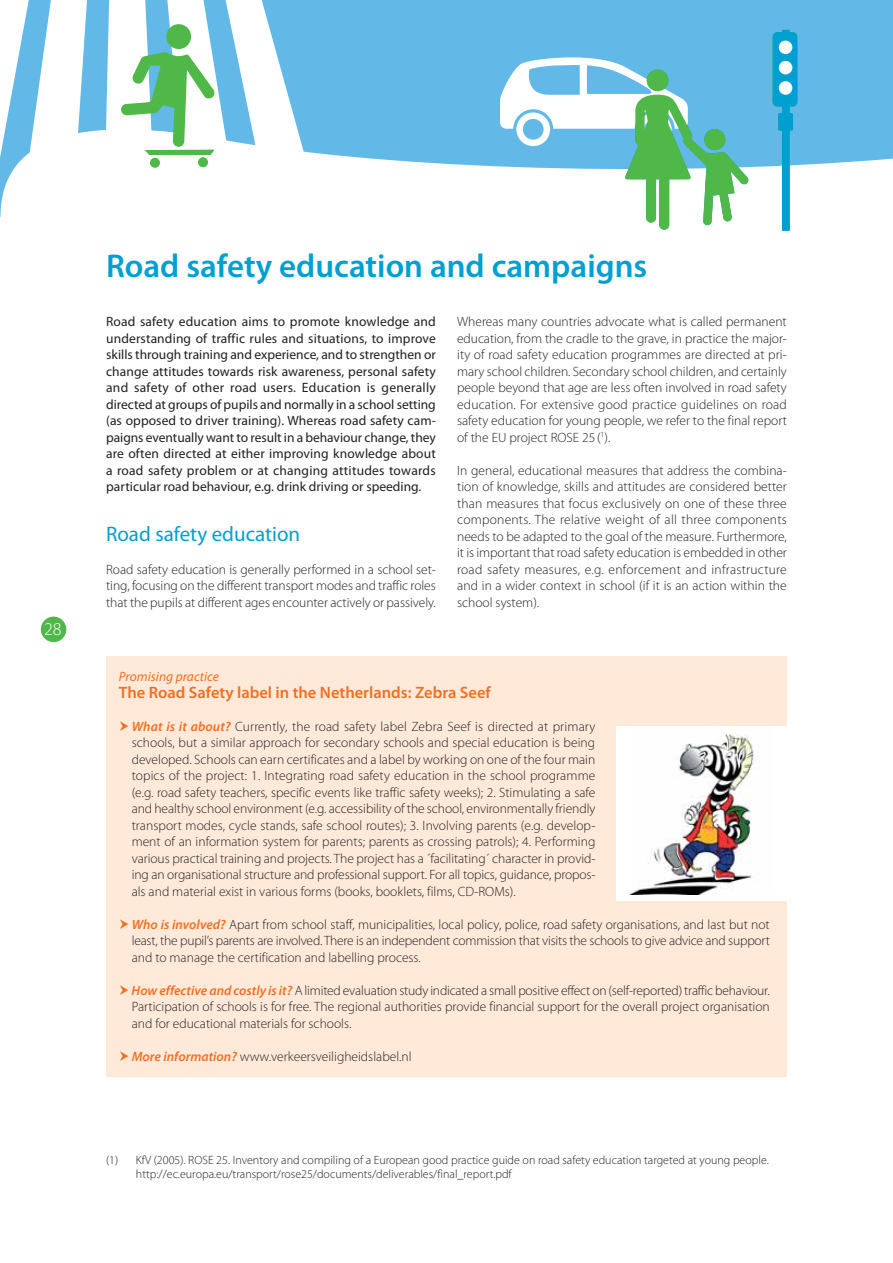
<style>
.page{position:relative;width:893px;height:1263px;background:#fff}
.page>*{position:absolute;margin:0;border:0;box-sizing:border-box;transform-origin:0 0}
.t1{font:600 33px "Myriad Pro";color:#009fd1}
.t2{font:21px "Myriad Pro";color:#009fd1}
.t3{font:300 18px "Myriad Pro";color:#fff}
.t4{font:600 16.5px "Myriad Pro";color:#f36f21}
.t5{font:300 13.5px/16.5px "Myriad Pro";color:#231f20;text-align:justify}
.t6{font:13.5px/16.5px "Myriad Pro";color:#231f20;text-align:justify}
.t7{font:italic 13.5px "Myriad Pro";color:#f36f21}
.t8{font:300 12px/13.5px "Myriad Pro";color:#231f20}
.s1{font-weight:600;font-style:italic;color:#f36f21}
</style>
<div class="page">
<svg style="left:322px;top:0;width:570px;height:217px;fill:#62b9e8"></svg>
<svg style="left:0;top:0;width:322px;height:217px"></svg>
<div style="left:166px;top:24px;width:25px;height:25px;background:#50b848;border-radius:50%"></div>
<div style="left:198px;top:157px;width:10px;height:10px;background:#50b848;border-radius:50%"></div>
<div style="left:150px;top:158px;width:10px;height:10px;background:#50b848;border-radius:50%"></div>
<svg style="left:121px;top:52px;width:94px;height:103px"></svg>
<div style="left:41px;top:617px;width:25px;height:25px;background:#50b848;border-radius:50%"></div>
<div style="left:782px;top:30px;width:7px;height:201px;background:#009fd1"></div>
<div style="left:772px;top:32px;width:25px;height:75px;background:#009fd1;border-radius:5px"></div>
<svg style="left:778px;top:113px;width:15px;height:18px"></svg>
<div style="left:778px;top:41px;width:14px;height:13px;background:#fff;border-radius:50%"></div>
<div style="left:778px;top:61px;width:14px;height:13px;background:#fff;border-radius:50%"></div>
<div style="left:778px;top:81px;width:14px;height:14px;background:#fff;border-radius:50%"></div>
<svg style="left:500px;top:57px;width:248px;height:173px"></svg>
<div style="left:106px;top:656px;width:680px;height:421px;background:#ffeada"></div>
<div style="left:616px;top:726px;width:170px;height:175px;background:#fff"></div>
<img style="left:630px;top:734px;width:124px;height:161px">
<h3 class="t3" style="left:44px;top:622px;width:19px">28</h3>
<h1 class="t1" style="left:106px;top:246px;width:542px">Road safety education and campaigns</h1>
<p class="t6" style="left:106px;top:313px;width:331px">Road safety education aims to promote knowledge and understanding of traffic rules and situations, to improve skills through training and experience, and to strengthen or change attitudes towards risk awareness, personal safety and safety of other road users. Education is generally directed at groups of pupils and normally in a school setting (as opposed to driver training). Whereas road safety cam&shy;paigns eventually want to result in a behaviour change, they are often directed at either improving knowledge about a road safety problem or at changing attitudes towards particular road behaviour, e.g. drink driving or speeding.</p>
<h2 class="t2" style="left:106px;top:521px;width:196px">Road safety education</h2>
<p class="t5" style="left:106px;top:562px;width:331px">Road safety education is generally performed in a school set&shy;ting, focusing on the different transport modes and traffic roles that the pupils at different ages encounter actively or passively.</p>
<p class="t5" style="left:457px;top:315px;width:331px">Whereas many countries advocate what is called permanent education, from the cradle to the grave, in practice the major&shy;ity of road safety education programmes are directed at pri&shy;mary school children. Secondary school children, and certainly people beyond that age are less often involved in road safety education. For extensive good practice guidelines on road safety education for young people, we refer to the final report of the EU project ROSE 25 (<sup>1</sup>).</p>
<p class="t5" style="left:457px;top:463px;width:331px">In general, educational measures that address the combina&shy;tion of knowledge, skills and attitudes are considered better than measures that focus exclusively on one of these three components. The relative weight of all three components needs to be adapted to the goal of the measure. Furthermore, it is important that road safety education is embedded in other road safety measures, e.g. enforcement and infrastructure and in a wider context in school (if it is an action within the school system).</p>
<p class="t7" style="left:119px;top:671px;width:101px">Promising practice</p>
<p class="t4" style="left:119px;top:682px;width:373px">The Road Safety label in the Netherlands: Zebra Seef</p>
<p class="t5" style="left:132px;top:719px;width:465px"><span class="s1">What is it about?</span> Currently, the road safety label Zebra Seef is directed at primary schools, but a similar approach for secondary schools and special education is being developed. Schools can earn certificates and a label by working on one of the four main topics of the project: 1. Integrating road safety education in the school programme (e.g. road safety teachers, specific events like traffic safety weeks); 2. Stimulating a safe and healthy school environment (e.g. accessibility of the school, environmentally friendly transport modes, cycle stands, safe school routes); 3. Involving parents (e.g. develop&shy;ment of an information system for parents; parents as crossing patrols); 4. Performing various practical training and projects. The project has a ´facilitating´ character in provid&shy;ing an organisational structure and professional support. For all topics, guidance, propos&shy;als and material exist in various forms (books, booklets, films, CD-ROMs).</p>
<p class="t5" style="left:132px;top:917px;width:639px"><span class="s1">Who is involved?</span> Apart from school staff, municipalities, local policy, police, road safety organisations, and last but not least, the pupil’s parents are involved. There is an independent commission that visits the schools to give advice and support and to manage the certification and labelling process.</p>
<p class="t5" style="left:132px;top:983px;width:639px"><span class="s1">How effective and costly is it?</span> A limited evaluation study indicated a small positive effect on (self-reported) traffic behaviour.<br>Participation of schools is for free. The regional authorities provide financial support for the overall project organisation and for educational materials for schools.</p>
<p class="t5" style="left:132px;top:1049px;width:281px"><span class="s1">More information?</span> www.verkeersveiligheidslabel.nl</p>
<p class="t8" style="left:136px;top:1155px;width:634px;text-indent:-30px">(1) KfV (2005). ROSE 25. Inventory and compiling of a European good practice guide on road safety education targeted at young people. http://ec.europa.eu/transport/rose25/documents/deliverables/final_report.pdf</p>
</div>
